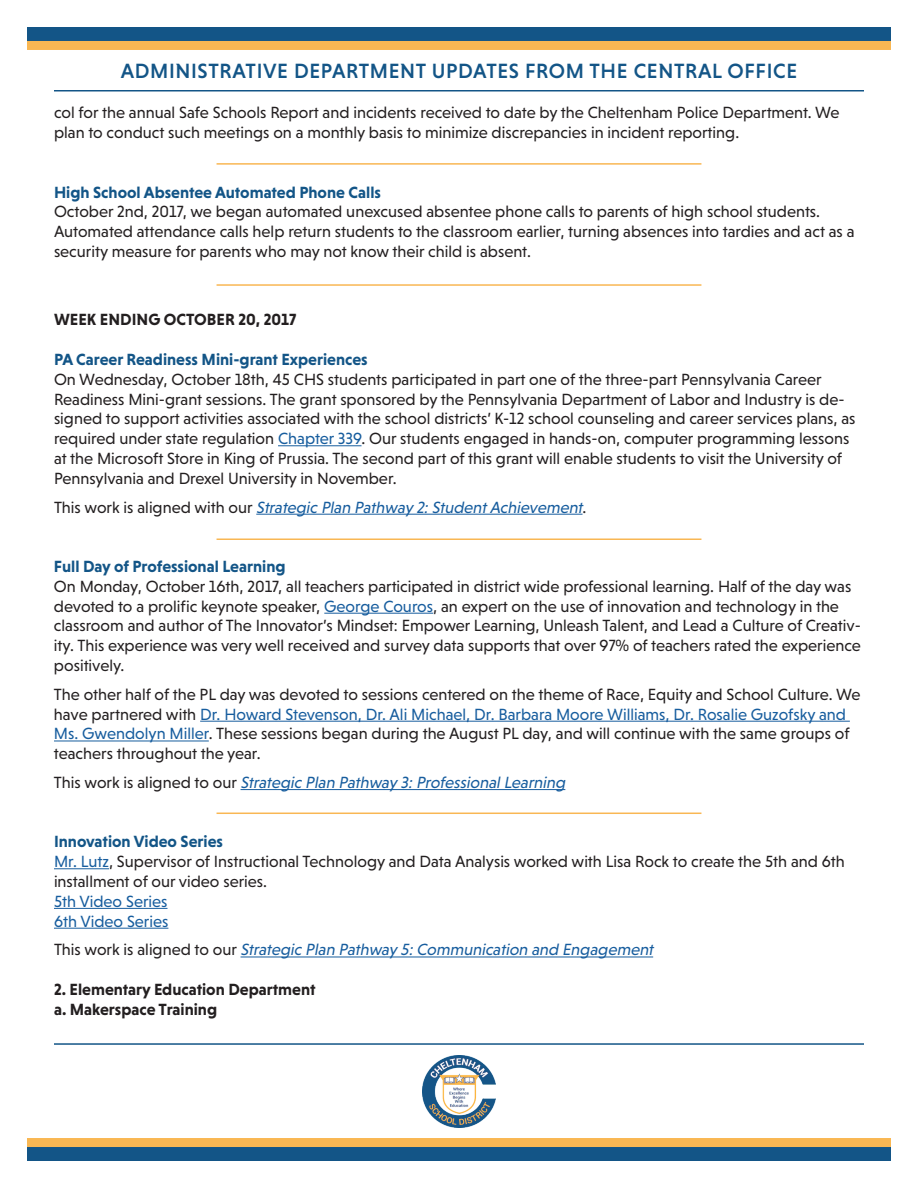
<style>
.page{position:relative;width:918px;height:1188px;background:#fff}
.page>*{position:absolute;margin:0;border:0;box-sizing:border-box;transform-origin:0 0}
.t1{font:500 21px "Niveau Grotesk";letter-spacing:.03em;color:#135587}
.t2{font:16.5px/19.8px "Niveau Grotesk";color:#231f20}
.t3{font:italic 16.5px "Niveau Grotesk";color:#175d9e}
.t4{font:700 16.5px "Niveau Grotesk";color:#135587}
.t5{font:700 16.5px/19.8px "Niveau Grotesk";color:#231f20}
.t6{font:16.5px/19.8px "Niveau Grotesk";color:#175d9e}
.s1{color:#175d9e}
.s2{font-style:normal;color:#231f20}
.s3{font-weight:700;color:#135587}
</style>
<div class="page">
<hr style="left:54px;top:90px;width:810px;height:2px;background:#135587">
<div style="left:27px;top:27px;width:864px;height:15px;background:#135587"></div>
<div style="left:27px;top:41px;width:864px;height:9px;background:#f9b753"></div>
<div style="left:27px;top:1146px;width:864px;height:15px;background:#135587"></div>
<div style="left:27px;top:1138px;width:864px;height:9px;background:#f9b753"></div>
<hr style="left:54px;top:1043px;width:810px;height:2px;background:#135587">
<img style="left:423px;top:1055px;width:72px;height:73px">
<hr style="left:278px;top:445px;width:84px;height:1px;background:#175d9e">
<hr style="left:256px;top:514px;width:327px;height:1px;background:#175d9e">
<hr style="left:324px;top:613px;width:109px;height:1px;background:#175d9e">
<hr style="left:200px;top:721px;width:650px;height:1px;background:#175d9e">
<hr style="left:54px;top:741px;width:155px;height:1px;background:#175d9e">
<hr style="left:241px;top:789px;width:324px;height:1px;background:#175d9e">
<hr style="left:54px;top:868px;width:55px;height:1px;background:#175d9e">
<hr style="left:54px;top:908px;width:114px;height:1px;background:#175d9e">
<hr style="left:54px;top:928px;width:114px;height:1px;background:#175d9e">
<hr style="left:241px;top:957px;width:412px;height:1px;background:#175d9e">
<hr style="left:217px;top:163px;width:484px;height:2px;background:#f9b753">
<hr style="left:217px;top:284px;width:484px;height:2px;background:#f9b753">
<hr style="left:217px;top:538px;width:484px;height:2px;background:#f9b753">
<hr style="left:217px;top:813px;width:484px;height:1px;background:#f9b753">
<p class="t1" style="left:121px;top:59px;width:678px">ADMINISTRATIVE DEPARTMENT UPDATES FROM THE CENTRAL OFFICE</p>
<p class="t2" style="left:54px;top:103px;width:787px">col for the annual Safe Schools Report and incidents received to date by the Cheltenham Police Department. We plan to conduct such meetings on a monthly basis to minimize discrepancies in incident reporting.</p>
<p class="t4" style="left:54px;top:182px;width:328px">High School Absentee Automated Phone Calls</p>
<p class="t2" style="left:54px;top:202px;width:802px">October 2nd, 2017, we began automated unexcused absentee phone calls to parents of high school students.<br>Automated attendance calls help return students to the classroom earlier, turning absences into tardies and act as a security measure for parents who may not know their child is absent.</p>
<p class="t5" style="left:54px;top:310px;width:244px">WEEK ENDING OCTOBER 20, 2017</p>
<p class="t4" style="left:54px;top:350px;width:315px">PA Career Readiness Mini-grant Experiences</p>
<p class="t2" style="left:54px;top:369px;width:803px">On Wednesday, October 18th, 45 CHS students participated in part one of the three-part Pennsylvania Career Readiness Mini-grant sessions. The grant sponsored by the Pennsylvania Department of Labor and Industry is de&shy;signed to support activities associated with the school districts’ K-12 school counseling and career services plans, as required under state regulation <span class="s1">Chapter 339</span>. Our students engaged in hands-on, computer programming lessons at the Microsoft Store in King of Prussia. The second part of this grant will enable students to visit the University of Pennsylvania and Drexel University in November.</p>
<p class="t3" style="left:54px;top:498px;width:534px"><span class="s2">T h i s w o r k i s a l i g n e d w i t h o u r</span> Strategic Plan Pathway 2:StudentAchievement<span class="s2">.</span></p>
<p class="t4" style="left:54px;top:557px;width:233px">Full Day of Professional Learning</p>
<p class="t2" style="left:54px;top:576px;width:808px">On Monday, October 16th, 2017, all teachers participated in district wide professional learning. Half of the day was devoted to a prolific keynote speaker, <span class="s1">George Couros</span>, an expert on the use of innovation and technology in the classroom and author of The Innovator’s Mindset: Empower Learning, Unleash Talent, and Lead a Culture of Creativ&shy;ity. This experience was very well received and survey data supports that over 97% of teachers rated the experience positively.</p>
<p class="t2" style="left:54px;top:684px;width:808px">The other half of the PL day was devoted to sessions centered on the theme of Race, Equity and School Culture. We have partnered with <span class="s1">Dr. Howard Stevenson, Dr. Ali Michael, Dr. Barbara Moore Williams, Dr. Rosalie Guzofsky and Ms. Gwendolyn Miller</span>. These sessions began during the August PL day, and will continue with the same groups of teachers throughout the year.</p>
<p class="t3" style="left:54px;top:773px;width:516px"><span class="s2">T h i s w o r k i s a l i g n e d t o o u r</span> Strategic Plan Pathway 3:ProfessionalLearning</p>
<p class="t2" style="left:54px;top:832px;width:792px"><span class="s3">Innovation Video Series<br></span><span class="s1">Mr. Lutz</span>, Supervisor of Instructional Technology and Data Analysis worked with Lisa Rock to create the 5th and 6th installment of our video series.</p>
<p class="t6" style="left:54px;top:891px;width:116px">5th Video Series<br>6th Video Series</p>
<p class="t3" style="left:54px;top:940px;width:604px"><span class="s2">T h i s w o r k i s a l i g n e d to o u r</span> Strategic Plan Pathway 5:Communication and Engagement</p>
<p class="t5" style="left:54px;top:979px;width:263px">2. Elementary Education Department a. Makerspace Training</p>
</div>
